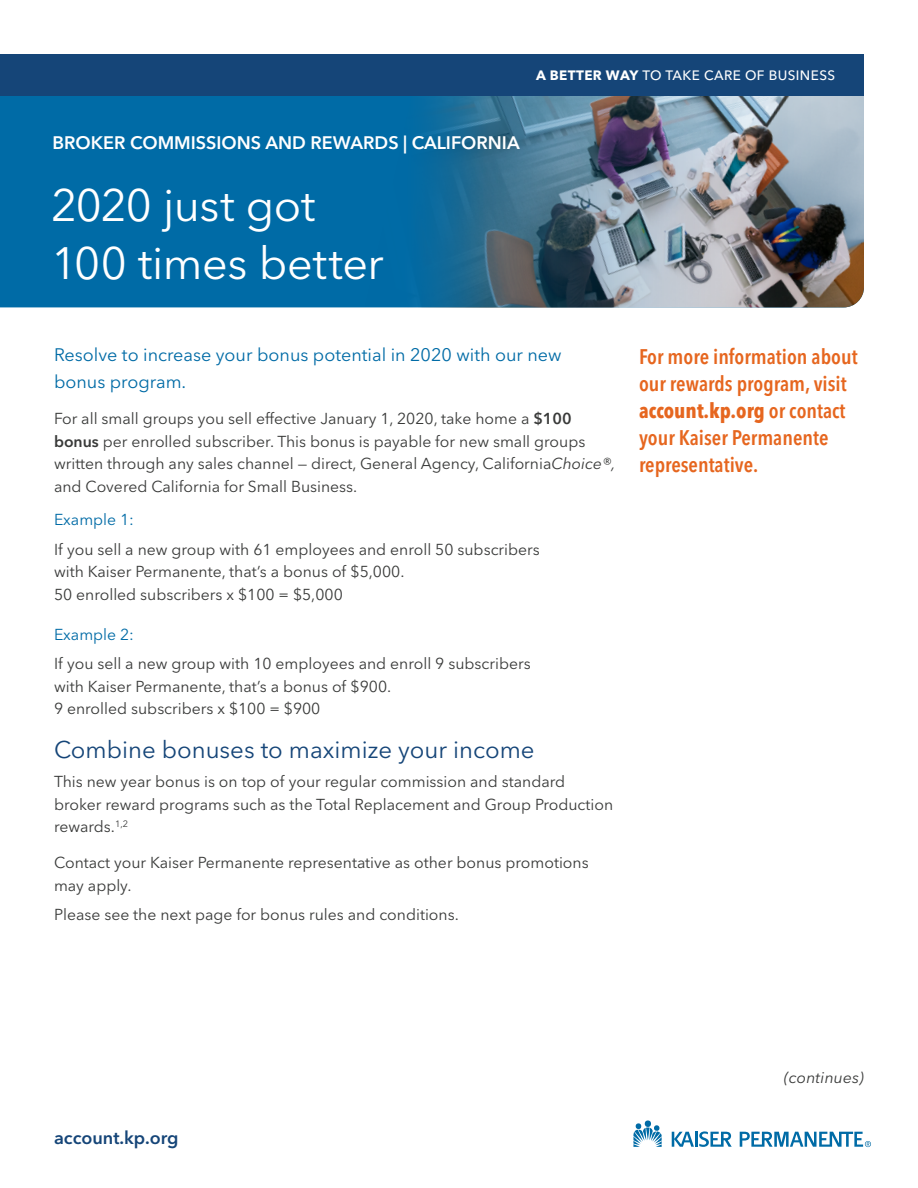
<style>
.page{position:relative;width:918px;height:1188px;background:#fff}
.page>*{position:absolute;margin:0;border:0;box-sizing:border-box;transform-origin:0 0}
.Title_30_30{font:45px/58.5px "Avenir Next LT Pro";letter-spacing:-.01em;color:#fff}
.Head_Deep-16_20{font:24px "Avenir Next LT Pro";color:#154578}
.Head_Condensed_14_18{font:600 condensed 21px/27px "Avenir Next LT Pro";color:#e6661f}
.Intro-Mid_12_18{font:18px/27px "Avenir Next LT Pro";color:#006ba6}
.Type_Region_14_14{font:600 18px "Avenir Next LT Pro";color:#fff}
.t1{font:600 18px "Avenir Next LT Pro";color:#154578}
.Body_10_5_15{font:15.75px/22.5px "Avenir Next LT Pro";color:#393a39}
.Intro-Mid_12_18-2{font:15.75px "Avenir Next LT Pro";color:#006ba6}
.Body_10_5_15-2{font:italic 15.75px "Avenir Next LT Pro";letter-spacing:.01em;color:#393a39}
.t2{font:500 13.5px "Avenir Next LT Pro";letter-spacing:.03em;color:#fff}
.s1{font-weight:700}
.s2{font-weight:600}
.s3{font-style:italic}
</style>
<div class="page">
<svg style="left:633px;top:1122px;width:29px;height:25px"></svg>
<div style="left:645px;top:1120px;width:6px;height:7px;background:#006ba6;border-radius:50%"></div>
<svg style="left:672px;top:1131px;width:60px;height:16px"></svg>
<svg style="left:740px;top:1132px;width:131px;height:15px"></svg>
<img style="left:0;top:95px;width:864px;height:212px">
<div style="left:0;top:54px;width:864px;height:41px;background:#154578"></div>
<p class="t2" style="left:536px;top:67px;width:300px"><span class="s1">A BETTER WAY</span> TO TAKE CARE OF BUSINESS</p>
<p class="Type_Region_14_14" style="left:53px;top:132px;width:469px">BROKER COMMISSIONS AND REWARDS | CALIFORNIA</p>
<p class="Title_30_30" style="left:51px;top:176px;width:334px">2020 just got<br>100 times better</p>
<p class="Intro-Mid_12_18" style="left:54px;top:341px;width:509px">Resolve to increase your bonus potential in 2020 with our new bonus program.</p>
<p class="Body_10_5_15" style="left:54px;top:407px;width:563px">For all small groups you sell effective January 1, 2020, take home a <span class="s2">$100 bonus</span> per enrolled subscriber. This bonus is payable for new small groups written through any sales channel — direct, General Agency, California<span class="s3">Choice®, </span>and Covered California for Small Business.</p>
<p class="Intro-Mid_12_18-2" style="left:54px;top:511px;width:82px">Example 1:</p>
<p class="Body_10_5_15" style="left:54px;top:538px;width:487px">If you sell a new group with 61 employees and enroll 50 subscribers with Kaiser Permanente, that’s a bonus of $5,000.<br>50 enrolled subscribers x $100 = $5,000</p>
<p class="Intro-Mid_12_18-2" style="left:54px;top:625px;width:82px">Example 2:</p>
<p class="Body_10_5_15" style="left:54px;top:653px;width:478px">If you sell a new group with 10 employees and enroll 9 subscribers with Kaiser Permanente, that’s a bonus of $900.<br>9 enrolled subscribers x $100 = $900</p>
<p class="Head_Deep-16_20" style="left:54px;top:735px;width:482px">Combine bonuses to maximize your income</p>
<p class="Body_10_5_15" style="left:54px;top:770px;width:561px">This new year bonus is on top of your regular commission and standard broker reward programs such as the Total Replacement and Group Production rewards.<sup>1,2</sup></p>
<p class="Body_10_5_15" style="left:54px;top:851px;width:536px">Contact your Kaiser Permanente representative as other bonus promotions may apply.</p>
<p class="Body_10_5_15" style="left:54px;top:903px;width:406px">Please see the next page for bonus rules and conditions.</p>
<p class="Head_Condensed_14_18" style="left:639px;top:343px;width:220px">For more information about our rewards program, visit <span class="s1">account.kp.org</span> or contact your Kaiser Permanente representative.</p>
<p class="t1" style="left:54px;top:1127px;width:126px">account.kp.org</p>
<p class="Body_10_5_15-2" style="left:784px;top:1068px;width:81px">(continues)</p>
</div>
